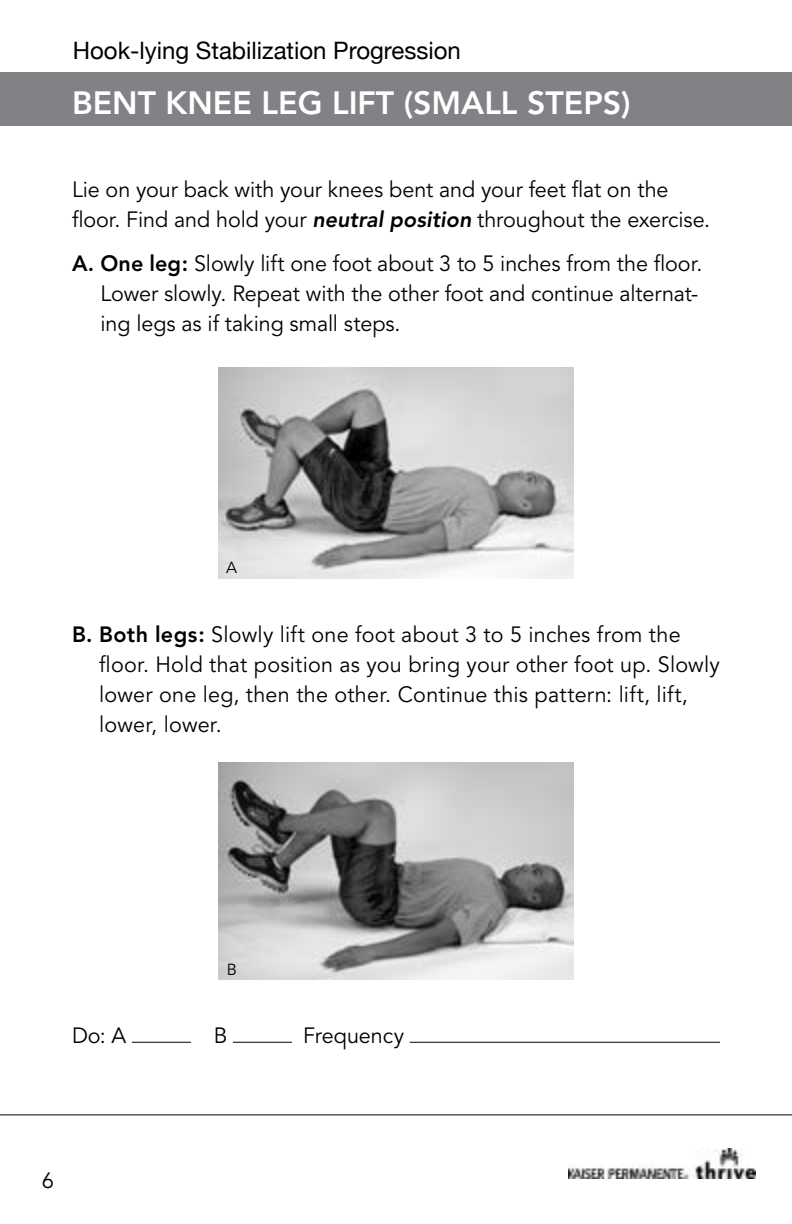
<style>
.page{position:relative;width:792px;height:1224px;background:#fff}
.page>*{position:absolute;margin:0;border:0;box-sizing:border-box;transform-origin:0 0}
.t1{font:800 32px "Avenir";color:#fff}
.t2{font:24px "Helvetica Neue";color:#000}
.TEXT{font:22px/30px "Avenir";color:#000}
.t3{font:16px "Avenir";color:#000}
.s1{font-weight:800;font-style:italic}
.s2{font-weight:800}
</style>
<div class="page">
<img style="left:569px;top:1149px;width:187px;height:29px">
<div style="left:0;top:72px;width:792px;height:54px;background:#808285"></div>
<hr style="left:0;top:1114px;width:792px;height:1px;background:#000">
<hr style="left:132px;top:1042px;width:59px;height:1px;background:#000">
<hr style="left:233px;top:1042px;width:59px;height:1px;background:#000">
<hr style="left:410px;top:1042px;width:310px;height:1px;background:#000">
<img style="left:219px;top:368px;width:354px;height:211px">
<img style="left:219px;top:763px;width:354px;height:216px">
<p class="t2" style="left:73px;top:33px;width:389px">Hook-lying Stabilization Progression</p>
<p class="t1" style="left:72px;top:84px;width:560px">BENT KNEE LEG LIFT (SMALL STEPS)</p>
<p class="TEXT" style="left:72px;top:175px;width:640px">Lie on your back with your knees bent and your feet flat on the floor. Find and hold your <span class="s1">neutral position</span> throughout the exercise.</p>
<p class="TEXT" style="left:101px;top:249px;width:603px;text-indent:-29px"><span class="s2">A. One leg:</span> Slowly lift one foot about 3 to 5 inches from the floor.<br>Lower slowly. Repeat with the other foot and continue alternat&shy;ing legs as if taking small steps.</p>
<p class="t3" style="left:226px;top:558px;width:12px">A</p>
<p class="TEXT" style="left:99px;top:620px;width:622px;text-indent:-27px"><span class="s2">B. Both legs:</span> Slowly lift one foot about 3 to 5 inches from the floor. Hold that position as you bring your other foot up. Slowly lower one leg, then the other. Continue this pattern: lift, lift, lower, lower.</p>
<p class="t3" style="left:227px;top:961px;width:12px">B</p>
<p class="TEXT" style="left:72px;top:1021px;width:56px">Do: A</p>
<p class="TEXT" style="left:214px;top:1021px;width:15px">B</p>
<p class="TEXT" style="left:303px;top:1021px;width:102px">Frequency</p>
<p class="TEXT" style="left:42px;top:1166px;width:14px">6</p>
</div>
